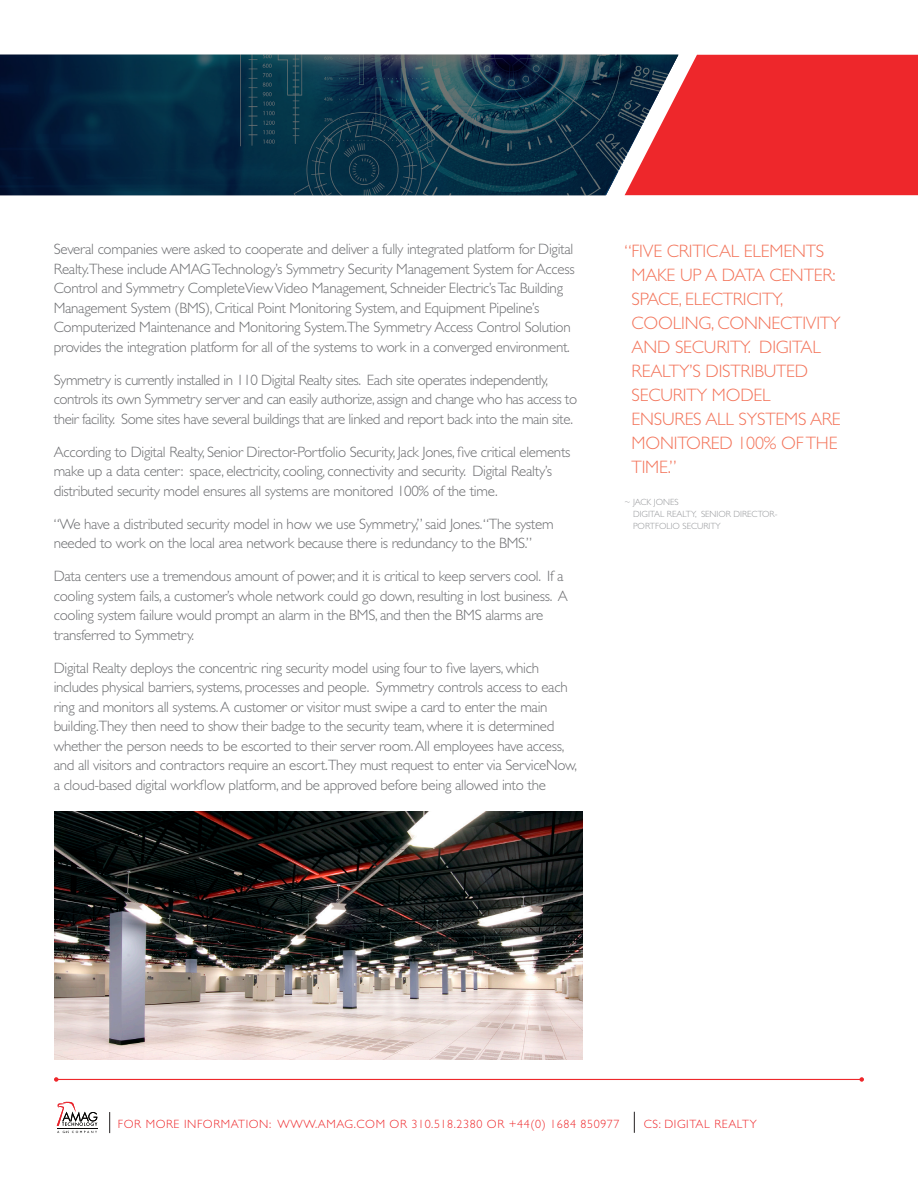
<style>
.page{position:relative;width:918px;height:1188px;background:#fff}
.page>*{position:absolute;margin:0;border:0;box-sizing:border-box;transform-origin:0 0}
.t1{font:300 18px/24px "Gill Sans";letter-spacing:-.01em;color:#f3745a}
.t2{font:300 15px/19.5px "Gill Sans";letter-spacing:-.02em;color:#6c6d70}
.t3{font:300 12px "Gill Sans";letter-spacing:.05em;color:#ee292c}
.t4{font:300 12px "Gill Sans";letter-spacing:.05em;color:#ee272b}
.t5{font:300 9px/12px "Gill Sans";color:#95979a}
.s1{color:#ee292c}
</style>
<div class="page">
<svg style="left:109px;top:1112px;width:1px;height:21px"></svg>
<svg style="left:57px;top:1102px;width:40px;height:31px"></svg>
<hr style="left:56px;top:1079px;width:806px;height:1px;background:#ee272b">
<svg style="left:54px;top:1077px;width:4px;height:5px"></svg>
<svg style="left:860px;top:1077px;width:4px;height:5px"></svg>
<svg style="left:634px;top:1112px;width:1px;height:21px"></svg>
<svg style="left:0;top:55px;width:625px;height:140px;background:#0d3147"></svg>
<svg style="left:625px;top:55px;width:293px;height:140px;background:#df3338"></svg>
<img style="left:54px;top:811px;width:528px;height:248px">
<p class="t2" style="left:54px;top:240px;width:522px">Several companies were asked to cooperate and deliver a fully integrated platform for Digital Realty.These include AMAG Technology’s Symmetry Security Management System for Access Control and Symmetry CompleteView Video Management, Schneider Electric’s Tac Building Management System (BMS), Critical Point Monitoring System, and Equipment Pipeline’s Computerized Maintenance and Monitoring System.The Symmetry Access Control Solution provides the integration platform for all of the systems to work in a converged environment.</p>
<p class="t2" style="left:54px;top:370px;width:525px">Symmetry is currently installed in 110 Digital Realty sites. Each site operates independently, controls its own Symmetry server and can easily authorize, assign and change who has access to their facility. Some sites have several buildings that are linked and report back into the main site.</p>
<p class="t2" style="left:54px;top:442px;width:518px">According to Digital Realty, Senior Director-Portfolio Security, Jack Jones, five critical elements make up a data center: space, electricity, cooling, connectivity and security. Digital Realty’s distributed security model ensures all systems are monitored 100% of the time.</p>
<p class="t2" style="left:54px;top:514px;width:501px">“We have a distributed security model in how we use Symmetry,” said Jones.“The system needed to work on the local area network because there is redundancy to the BMS.”</p>
<p class="t2" style="left:54px;top:567px;width:516px">Data centers use a tremendous amount of power, and it is critical to keep servers cool. If a cooling system fails, a customer’s whole network could go down, resulting in lost business. A cooling system failure would prompt an alarm in the BMS, and then the BMS alarms are transferred to Symmetry.</p>
<p class="t2" style="left:54px;top:658px;width:525px">Digital Realty deploys the concentric ring security model using four to five layers, which includes physical barriers, systems, processes and people. Symmetry controls access to each ring and monitors all systems. A customer or visitor must swipe a card to enter the main building.They then need to show their badge to the security team, where it is determined whether the person needs to be escorted to their server room. All employees have access, and all visitors and contractors require an escort.They must request to enter via ServiceNow, a cloud-based digital workflow platform, and be approved before being allowed into the</p>
<p class="t1" style="left:632px;top:239px;width:211px;text-indent:-7px">“FIVE CRITICAL ELEMENTS<br>MAKE UP A DATA CENTER:<br>SPACE, ELECTRICITY,<br>COOLING, CONNECTIVITY<br>AND SECURITY. DIGITAL<br>REALTY’S DISTRIBUTED<br>SECURITY MODEL<br>ENSURES ALL SYSTEMS ARE<br>MONITORED 100% OF THE<br>TIME.”</p>
<p class="t5" style="left:633px;top:496px;width:146px;text-indent:-8px">~ JACK JONES<br>DIGITAL REALTY, SENIOR DIRECTOR-<br>PORTFOLIO SECURITY</p>
<p class="t3" style="left:118px;top:1117px;width:503px">FOR MORE INFORMATION: WWW.AMAG.COM OR 310.518.2380 OR +44(0) 1684 850977</p>
<p class="t4" style="left:644px;top:1117px;width:114px"><span class="s1">CS:</span> DIGITAL REALTY</p>
</div>
